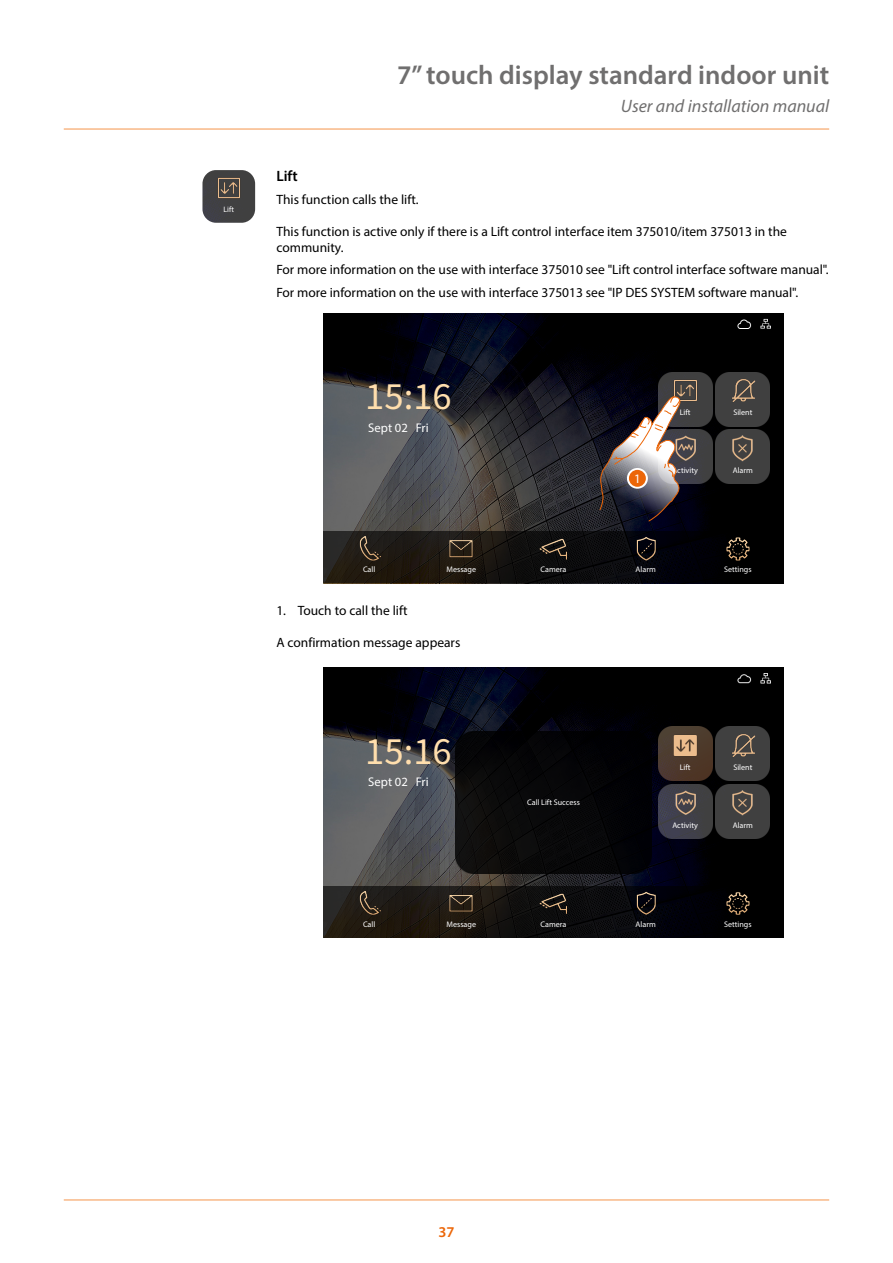
<style>
.page{position:relative;width:893px;height:1263px;background:#fff}
.page>*{position:absolute;margin:0;border:0;box-sizing:border-box;transform-origin:0 0}
.t1{font:38.7px "Source Sans Variable";color:#ffdead}
.t2{font:600 27px "Myriad Pro";color:#706f6f}
.t3{font:italic 18px "Myriad Pro";color:#706f6f}
.t4{font:600 15px "Myriad Pro";color:#000}
.t5{font:600 15px "Myriad Pro";color:#ec6608}
.t6{font:13.5px/16.2px "Myriad Pro";color:#000}
.t7{font:13.05px "Myriad Pro";color:#fff}
.t8{font:12.6px "Myriad Pro";color:#fff}
.t9{font:8.1px "Myriad Pro";color:#fff}
.t10{font:7.95px "Myriad Pro";color:#fff}
</style>
<div class="page">
<hr style="left:64px;top:128px;width:765px;height:2px;background:#f8b887">
<hr style="left:64px;top:1199px;width:765px;height:2px;background:#f8b887">
<img style="left:323px;top:668px;width:461px;height:218px">
<svg style="left:760px;top:673px;width:11px;height:11px"></svg>
<img style="left:737px;top:671px;width:14px;height:15px">
<img style="left:716px;top:727px;width:54px;height:54px">
<img style="left:658px;top:784px;width:54px;height:54px">
<img style="left:716px;top:784px;width:54px;height:54px">
<img style="left:729px;top:789px;width:28px;height:28px">
<img style="left:671px;top:789px;width:28px;height:28px">
<img style="left:729px;top:731px;width:28px;height:28px">
<svg style="left:323px;top:886px;width:461px;height:52px;background:#100e0d"></svg>
<img style="left:631px;top:889px;width:29px;height:29px">
<img style="left:355px;top:889px;width:29px;height:29px">
<img style="left:447px;top:889px;width:29px;height:29px">
<img style="left:539px;top:889px;width:29px;height:29px">
<img style="left:723px;top:889px;width:29px;height:29px">
<img style="left:658px;top:727px;width:54px;height:54px">
<img style="left:671px;top:731px;width:28px;height:28px">
<img style="left:456px;top:732px;width:195px;height:142px">
<img style="left:323px;top:313px;width:461px;height:219px">
<svg style="left:760px;top:318px;width:11px;height:12px"></svg>
<img style="left:737px;top:317px;width:14px;height:14px">
<img style="left:658px;top:372px;width:54px;height:54px">
<img style="left:716px;top:372px;width:54px;height:54px">
<img style="left:681px;top:430px;width:31px;height:54px">
<img style="left:716px;top:430px;width:54px;height:54px">
<img style="left:729px;top:435px;width:28px;height:27px">
<img style="left:681px;top:435px;width:18px;height:27px">
<img style="left:729px;top:377px;width:28px;height:28px">
<img style="left:671px;top:377px;width:28px;height:28px">
<svg style="left:323px;top:532px;width:461px;height:51px;background:#100e0d"></svg>
<img style="left:631px;top:535px;width:29px;height:28px">
<img style="left:355px;top:535px;width:29px;height:28px">
<img style="left:447px;top:535px;width:29px;height:28px">
<img style="left:539px;top:535px;width:29px;height:28px">
<img style="left:723px;top:535px;width:29px;height:28px">
<svg style="left:599px;top:396px;width:82px;height:126px;background:#605a5f"></svg>
<svg style="left:627px;top:468px;width:21px;height:21px"></svg>
<div style="left:629px;top:470px;width:17px;height:17px;background:#ec6608;border-radius:50%"></div>
<img style="left:202px;top:170px;width:53px;height:53px">
<img style="left:215px;top:175px;width:27px;height:27px">
<p class="t10" style="left:224px;top:205px;width:12px">Lift</p>
<h2 class="t2" style="left:397px;top:58px;width:434px">7” touch display standard indoor unit</h2>
<h3 class="t3" style="left:621px;top:95px;width:210px">User and installation manual</h3>
<p class="t4" style="left:276px;top:167px;width:23px">Lift</p>
<p class="t6" style="left:276px;top:191px;width:144px">This function calls the lift.</p>
<p class="t6" style="left:276px;top:223px;width:512px">This function is active only if there is a Lift control interface item 375010/item 375013 in the community.</p>
<p class="t6" style="left:276px;top:258px;width:554px;line-height:22.5px">For more information on the use with interface 375010 see "Lift control interface software manual".<br>For more information on the use with interface 375013 see "IP DES SYSTEM software manual".</p>
<h1 class="t1" style="left:365px;top:373px;width:88px">15:16</h1>
<p class="t8" style="left:368px;top:420px;width:62px">Sept 02 Fri</p>
<p class="t7" style="left:634px;top:471px;width:8px">1</p>
<p class="t9" style="left:680px;top:408px;width:12px">Lift</p>
<p class="t9" style="left:733px;top:408px;width:21px">Silent</p>
<p class="t9" style="left:672px;top:465px;width:27px">Activity</p>
<p class="t9" style="left:733px;top:465px;width:22px">Alarm</p>
<p class="t9" style="left:363px;top:564px;width:14px">Call</p>
<p class="t9" style="left:447px;top:564px;width:31px">Message</p>
<p class="t9" style="left:541px;top:564px;width:27px">Camera</p>
<p class="t9" style="left:636px;top:564px;width:22px">Alarm</p>
<p class="t9" style="left:724px;top:564px;width:29px">Settings</p>
<p class="t6" style="left:276px;top:602px;width:133px">1. Touch to call the lift</p>
<p class="t6" style="left:276px;top:634px;width:185px">A confirmation message appears</p>
<h1 class="t1" style="left:365px;top:727px;width:88px">15:16</h1>
<p class="t8" style="left:368px;top:774px;width:62px">Sept 02 Fri</p>
<p class="t9" style="left:527px;top:797px;width:54px">Call Lift Success</p>
<p class="t9" style="left:680px;top:762px;width:12px">Lift</p>
<p class="t9" style="left:733px;top:762px;width:21px">Silent</p>
<p class="t9" style="left:672px;top:820px;width:27px">Activity</p>
<p class="t9" style="left:733px;top:820px;width:22px">Alarm</p>
<p class="t9" style="left:363px;top:919px;width:14px">Call</p>
<p class="t9" style="left:447px;top:919px;width:31px">Message</p>
<p class="t9" style="left:541px;top:919px;width:27px">Camera</p>
<p class="t9" style="left:636px;top:919px;width:22px">Alarm</p>
<p class="t9" style="left:724px;top:919px;width:29px">Settings</p>
<p class="t5" style="left:438px;top:1222px;width:18px">37</p>
</div>
